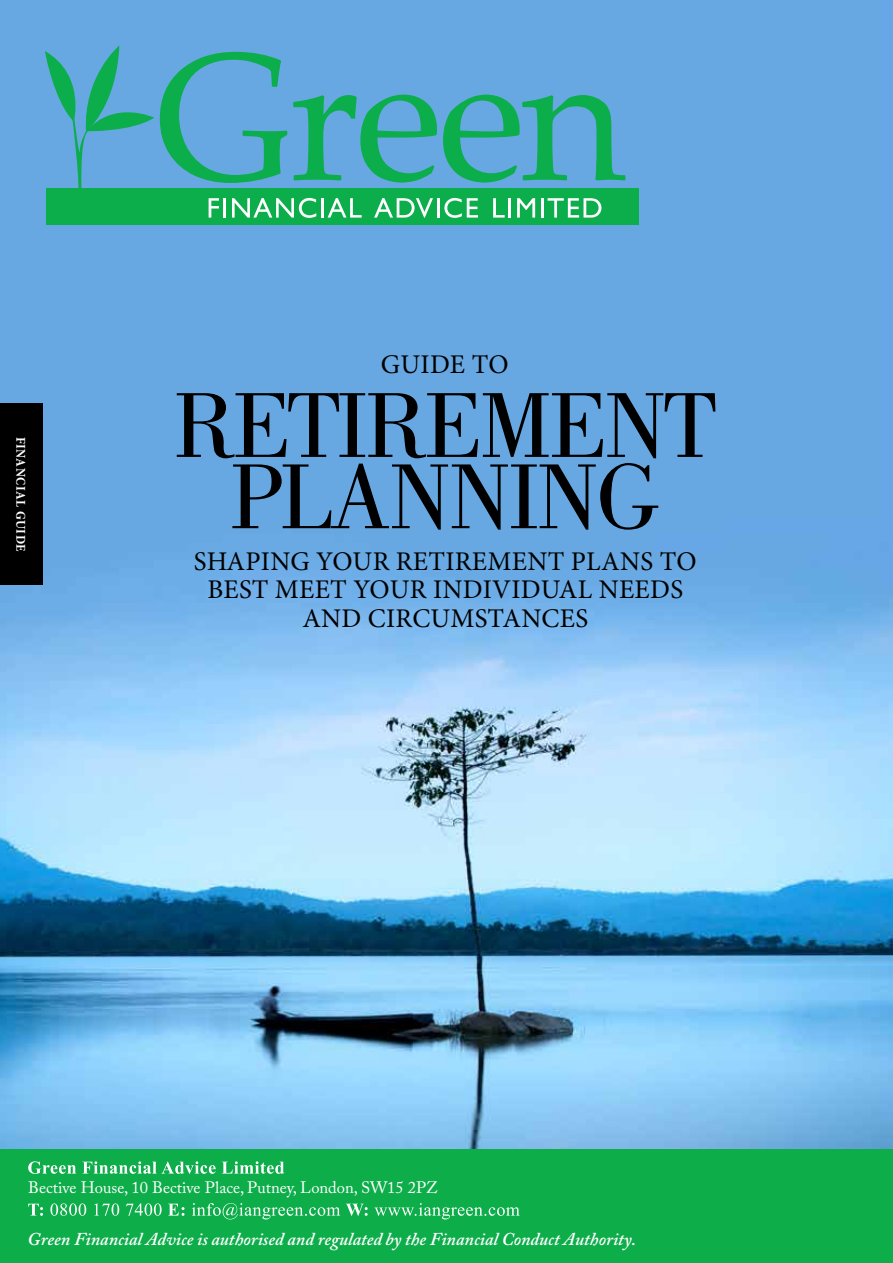
<style>
.page{position:relative;width:893px;height:1263px;background:#fff}
.page>*{position:absolute;margin:0;border:0;box-sizing:border-box;transform-origin:0 0}
.t1{font:95.4px/71.2px "Bodoni";letter-spacing:-.04em;color:#000;text-align:center}
.t2{font:27px/28.5px "Minion Pro";letter-spacing:.01em;color:#000;text-align:center}
.t3{font:italic 600 18px "Adobe Caslon Pro";color:#fff}
.t4{font:16.5px "Adobe Caslon Pro";color:#fff}
.t5{font:700 condensed 13.5px "Minion Pro";letter-spacing:.04em;color:#fff}
</style>
<div class="page">
<img style="left:0;top:0;width:893px;height:1149px">
<div style="left:0;top:403px;width:43px;height:182px;background:#000"></div>
<svg style="left:160px;top:52px;width:127px;height:131px"></svg>
<svg style="left:293px;top:95px;width:144px;height:88px"></svg>
<svg style="left:443px;top:95px;width:182px;height:88px"></svg>
<svg style="left:45px;top:45px;width:109px;height:153px"></svg>
<div style="left:46px;top:188px;width:593px;height:36px;background:#0cad4b"></div>
<svg style="left:209px;top:198px;width:10px;height:20px"></svg>
<hr style="left:223px;top:198px;width:3px;height:20px;background:#fff">
<svg style="left:232px;top:198px;width:84px;height:20px"></svg>
<hr style="left:321px;top:198px;width:3px;height:20px;background:#fff">
<svg style="left:328px;top:198px;width:34px;height:20px"></svg>
<svg style="left:374px;top:198px;width:59px;height:20px"></svg>
<hr style="left:437px;top:198px;width:2px;height:20px;background:#fff">
<svg style="left:444px;top:198px;width:34px;height:20px"></svg>
<svg style="left:493px;top:198px;width:12px;height:20px"></svg>
<hr style="left:509px;top:198px;width:2px;height:20px;background:#fff">
<svg style="left:517px;top:198px;width:18px;height:20px"></svg>
<hr style="left:541px;top:198px;width:2px;height:20px;background:#fff">
<svg style="left:548px;top:198px;width:53px;height:20px"></svg>
<div style="left:0;top:1149px;width:893px;height:114px;background:#0dad4a"></div>
<svg style="left:28px;top:1161px;width:48px;height:13px"></svg>
<svg style="left:82px;top:1161px;width:134px;height:13px"></svg>
<svg style="left:222px;top:1161px;width:62px;height:13px"></svg>
<svg style="left:28px;top:1204px;width:15px;height:12px"></svg>
<svg style="left:50px;top:1203px;width:36px;height:13px"></svg>
<svg style="left:94px;top:1203px;width:25px;height:13px"></svg>
<svg style="left:126px;top:1203px;width:36px;height:13px"></svg>
<svg style="left:168px;top:1204px;width:16px;height:12px"></svg>
<svg style="left:192px;top:1203px;width:148px;height:16px"></svg>
<svg style="left:346px;top:1204px;width:22px;height:12px"></svg>
<svg style="left:374px;top:1203px;width:146px;height:16px"></svg>
<p class="t5" style="left:30px;top:436px;width:117px;rotate:90deg">FINANCIAL GUIDE</p>
<p class="t2" style="left:381px;top:351px;width:129px">GUIDE TO</p>
<h1 class="t1" style="left:173px;top:390px;width:545px">RETIREMENT<br>PLANNING</h1>
<p class="t2" style="left:194px;top:547px;width:504px">SHAPING YOUR RETIREMENT PLANS TO<br>BEST MEET YOUR INDIVIDUAL NEEDS<br>AND CIRCUMSTANCES</p>
<p class="t4" style="left:28px;top:1178px;width:411px">Bective House, 10 Bective Place, Putney, London, SW15 2PZ</p>
<p class="t3" style="left:27px;top:1228px;width:610px">Green Financial Advice is authorised and regulated by the Financial Conduct Authority.</p>
</div>
